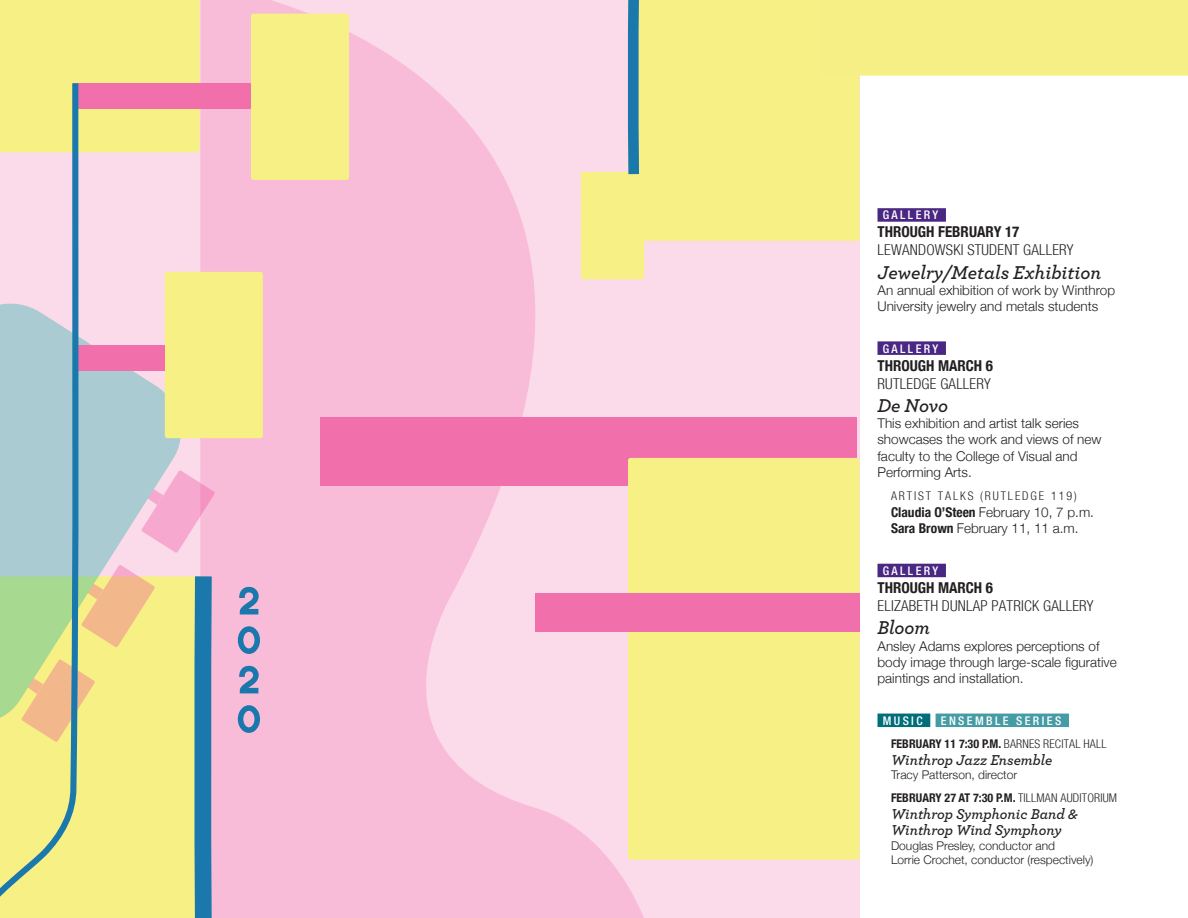
<style>
.page{position:relative;width:1188px;height:918px;background:#fff}
.page>*{position:absolute;margin:0;border:0;box-sizing:border-box;transform-origin:0 0}
.t1{font:italic 600 19.5px "Archer Pro";color:#231f20}
.Location{font:300 condensed 15px "Helvetica Neue";letter-spacing:.015em;color:#231f20}
.Ens_Title{font:italic 600 15px/16.5px "Archer Pro";color:#231f20}
.Date{font:700 condensed 15px "Helvetica Neue";color:#231f20}
.Description{font:300 13.5px/16.2px "Helvetica Neue";color:#231f20}
.Ens_Description{font:300 12px/14.4px "Helvetica Neue";color:#231f20}
.Ens_Date{font:700 condensed 12px "Helvetica Neue";color:#231f20}
.Group{font:500 condensed 12px "Helvetica Neue";letter-spacing:.2em;color:#fff}
.t2{font:300 condensed 12px "Helvetica Neue";letter-spacing:.16em;color:#231f20}
.s1{font-weight:700;font-stretch:condensed}
.s2{font-weight:300}
</style>
<div class="page">
<div style="left:878px;top:208px;width:68px;height:14px;background:#4a2783"></div>
<div style="left:878px;top:341px;width:68px;height:14px;background:#4a2783"></div>
<div style="left:878px;top:564px;width:68px;height:13px;background:#4a2783"></div>
<div style="left:878px;top:714px;width:52px;height:13px;background:#006f7a"></div>
<div style="left:936px;top:714px;width:133px;height:13px;background:#469ca5"></div>
<div style="left:0;top:0;width:860px;height:918px;background:#fbdbea"></div>
<div style="left:321px;top:417px;width:536px;height:69px;background:#f16fab"></div>
<div style="left:81px;top:743px;width:106px;height:175px;background:#f7f085"></div>
<svg style="left:201px;top:0;width:262px;height:118px;fill:#f8bcd8"></svg>
<svg style="left:201px;top:118px;width:444px;height:800px;fill:#f8bcd8"></svg>
<svg style="left:189px;top:470px;width:26px;height:83px"></svg>
<svg style="left:81px;top:304px;width:108px;height:439px"></svg>
<div style="left:251px;top:14px;width:98px;height:166px;background:#f7f085;border-radius:2px"></div>
<div style="left:165px;top:272px;width:98px;height:166px;background:#f7f085;border-radius:2px"></div>
<div style="left:628px;top:458px;width:232px;height:402px;background:#f7f085;border-radius:2px"></div>
<div style="left:0;top:0;width:200px;height:152px;background:#f7f085"></div>
<div style="left:644px;top:0;width:216px;height:241px;background:#f7f085"></div>
<div style="left:581px;top:172px;width:63px;height:107px;background:#f7f085;border-radius:2px"></div>
<div style="left:74px;top:83px;width:177px;height:26px;background:#f16fab"></div>
<div style="left:74px;top:345px;width:91px;height:26px;background:#f16fab"></div>
<div style="left:535px;top:593px;width:325px;height:39px;background:#f16fab"></div>
<svg style="left:0;top:77px;width:81px;height:841px"></svg>
<svg style="left:623px;top:0;width:22px;height:185px"></svg>
<svg style="left:187px;top:560px;width:33px;height:358px;background:#8ca7b0"></svg>
<svg style="left:239px;top:587px;width:20px;height:27px"></svg>
<svg style="left:238px;top:626px;width:22px;height:28px"></svg>
<svg style="left:239px;top:666px;width:20px;height:27px"></svg>
<svg style="left:238px;top:705px;width:22px;height:28px"></svg>
<div style="left:821px;top:0;width:367px;height:76px;background:#f6ef85"></div>
<p class="Group" style="left:883px;top:208px;width:57px">GALLERY</p>
<p class="Date" style="left:878px;top:220px;width:143px">THROUGH FEBRUARY 17</p>
<p class="Location" style="left:878px;top:242px;width:198px">LEWANDOWSKI STUDENT GALLERY</p>
<p class="t1" style="left:878px;top:258px;width:225px">Jewelry/Metals Exhibition</p>
<p class="Description" style="left:878px;top:281px;width:239px">An annual exhibition of work by Winthrop<br>University jewelry and metals students</p>
<p class="Group" style="left:883px;top:341px;width:57px">GALLERY</p>
<p class="Date" style="left:878px;top:353px;width:117px">THROUGH MARCH 6</p>
<p class="Location" style="left:878px;top:375px;width:115px">RUTLEDGE GALLERY</p>
<p class="t1" style="left:878px;top:391px;width:72px">De Novo</p>
<p class="Description" style="left:878px;top:414px;width:226px">This exhibition and artist talk series showcases the work and views of new faculty to the College of Visual and<br>Performing Arts.</p>
<p class="t2" style="left:891px;top:489px;width:187px">ARTIST TALKS (RUTLEDGE 119)</p>
<p class="Description" style="left:891px;top:503px;width:205px"><span class="s1">Claudia O’Steen</span> February 10, 7 p.m.</p>
<p class="Description" style="left:891px;top:519px;width:189px"><span class="s1">Sara Brown</span> February 11, 11 a.m.</p>
<p class="Group" style="left:883px;top:564px;width:57px">GALLERY</p>
<p class="Date" style="left:878px;top:575px;width:117px">THROUGH MARCH 6</p>
<p class="Location" style="left:878px;top:597px;width:217px">ELIZABETH DUNLAP PATRICK GALLERY</p>
<p class="t1" style="left:878px;top:613px;width:54px">Bloom</p>
<p class="Description" style="left:878px;top:637px;width:241px">Ansley Adams explores perceptions of body image through large-scale figurative paintings and installation.</p>
<p class="Group" style="left:883px;top:713px;width:41px">MUSIC</p>
<p class="Group" style="left:941px;top:713px;width:122px">ENSEMBLE SERIES</p>
<p class="Ens_Date" style="left:891px;top:734px;width:217px">FEBRUARY 11 7:30 P.M. <span class="s2">BARNES RECITAL HALL</span></p>
<p class="Ens_Title" style="left:891px;top:750px;width:163px">Winthrop Jazz Ensemble</p>
<p class="Ens_Description" style="left:891px;top:767px;width:128px">Tracy Patterson, director</p>
<p class="Ens_Date" style="left:891px;top:788px;width:228px">FEBRUARY 27 AT 7:30 P.M. <span class="s2">TILLMAN AUDITORIUM</span></p>
<p class="Ens_Title" style="left:891px;top:804px;width:188px">Winthrop Symphonic Band &amp;<br>Winthrop Wind Symphony</p>
<p class="Ens_Description" style="left:891px;top:837px;width:204px">Douglas Presley, conductor and<br>Lorrie Crochet, conductor (respectively)</p>
</div>
